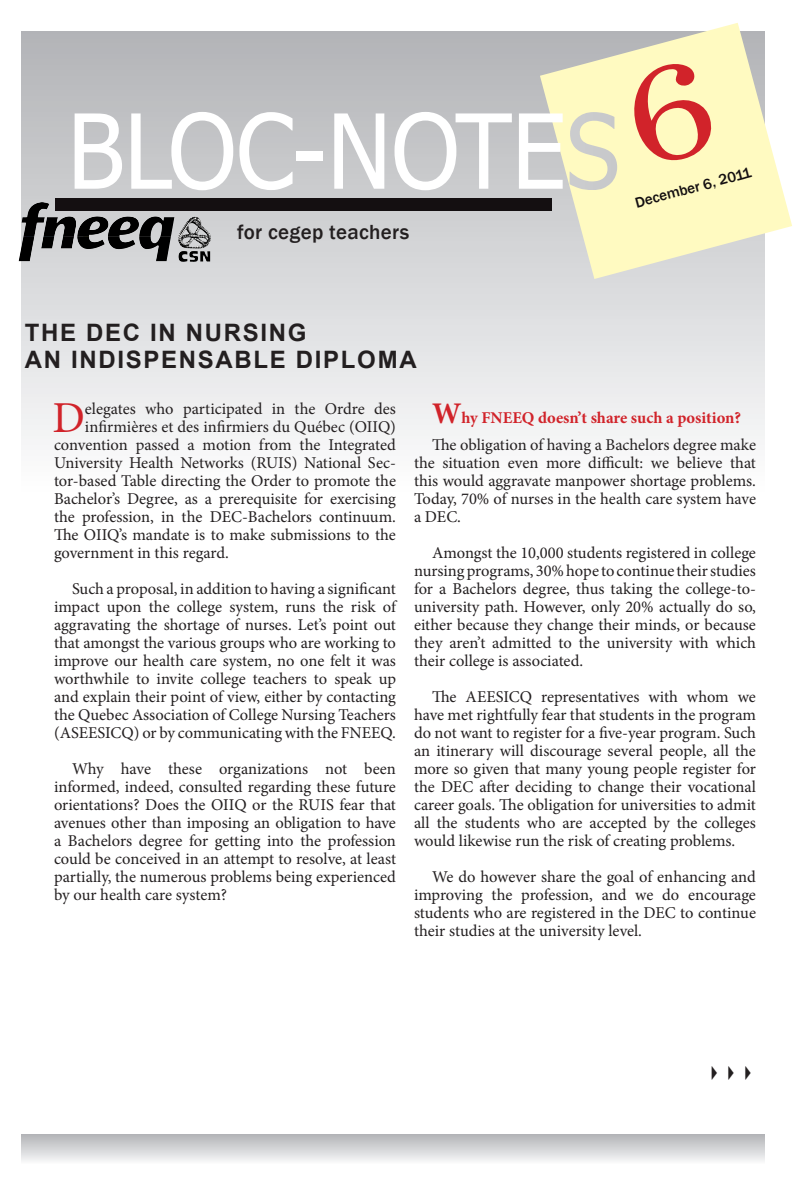
<style>
.page{position:relative;width:810px;height:1188px;background:#fff}
.page>*{position:absolute;margin:0;border:0;box-sizing:border-box;transform-origin:0 0}
.t1{font:103.5px "Tahoma";color:#fff;scale:.93 1}
.Paragraphe_1_-_Lettr{font:44.25px "Minion Pro";color:#d1232a}
.t2{font:700 24px "Arial";letter-spacing:.07em;color:#231f20}
.Paragraphe_1{font:22.5px "Webdings";color:#231f20;scale:.75 1}
.t3{font:500 21px "Franklin Gothic";letter-spacing:.015em;color:#231f20}
.Paragraphe_1-2{font:16.5px/18px "Minion Pro";color:#231f20;text-align:justify}
.Paragraphe_1_-_Lettr-2{font:16.5px "Minion Pro";letter-spacing:-.005em;color:#231f20}
.Paragraphe_1-3{font:700 16.5px "Minion Pro";color:#d1232a}
.t4{font:500 15px "Franklin Gothic";color:#140f11}
.s1{font-size:30px}
</style>
<div class="page">
<div style="left:21px;top:32px;width:744px;height:463px;background:linear-gradient(to bottom,#aeb0b3,#fcfcfc)"></div>
<svg style="left:540px;top:23px;width:252px;height:256px;background:#f0edcb"></svg>
<div style="left:56px;top:198px;width:496px;height:13px;background:#140f11"></div>
<img style="left:19px;top:202px;width:77px;height:59px">
<div style="left:21px;top:1134px;width:744px;height:30px;background:linear-gradient(to bottom,#b2b3b6,#f7f8f8)"></div>
<div style="left:623px;top:58px;width:95px;height:110px;background:#fffac1"></div>
<p class="t1" style="left:68px;top:82px;width:595px">BLOC-NOTES</p>
<p class="t3" style="left:237px;top:219px;width:174px">for cegep teachers</p>
<p class="t4" style="left:633px;top:194px;width:121px;rotate:-15deg">December 6, 2011</p>
<p class="t2" style="left:25px;top:317px;width:283px">THE DEC IN NURSING</p>
<p class="t2" style="left:25px;top:344px;width:393px">AN INDISPENSABLE DIPLOMA</p>
<p class="Paragraphe_1_-_Lettr" style="left:52px;top:388px;width:34px">D</p>
<p class="Paragraphe_1_-_Lettr-2" style="left:85px;top:398px;width:313px">elegates who participated in the Ordre des</p>
<p class="Paragraphe_1_-_Lettr-2" style="left:85px;top:416px;width:313px">infirmières et des infirmiers du Québec (OIIQ)</p>
<p class="Paragraphe_1_-_Lettr-2" style="left:54px;top:434px;width:343px">convention passed a motion from the Integrated</p>
<p class="Paragraphe_1_-_Lettr-2" style="left:54px;top:452px;width:344px">University Health Networks (RUIS) National Sec-</p>
<p class="Paragraphe_1_-_Lettr-2" style="left:54px;top:470px;width:344px">tor-based Table directing the Order to promote the</p>
<p class="Paragraphe_1_-_Lettr-2" style="left:54px;top:488px;width:344px">Bachelor’s Degree, as a prerequisite for exercising</p>
<p class="Paragraphe_1_-_Lettr-2" style="left:54px;top:506px;width:343px">the profession, in the DEC-Bachelors continuum.</p>
<p class="Paragraphe_1_-_Lettr-2" style="left:54px;top:524px;width:343px">The OIIQ’s mandate is to make submissions to the</p>
<p class="Paragraphe_1_-_Lettr-2" style="left:54px;top:542px;width:176px">government in this regard.</p>
<p class="Paragraphe_1-2" style="left:54px;top:580px;width:344px;text-indent:18px">Such a proposal, in addition to having a significant impact upon the college system, runs the risk of aggravating the shortage of nurses. Let’s point out that amongst the various groups who are working to improve our health care system, no one felt it was worthwhile to invite college teachers to speak up and explain their point of view, either by contacting the Quebec Association of College Nursing Teachers (ASEESICQ) or by communicating with the FNEEQ.</p>
<p class="Paragraphe_1-2" style="left:54px;top:760px;width:344px;text-indent:18px">Why have these organizations not been informed, indeed, consulted regarding these future orientations? Does the OIIQ or the RUIS fear that avenues other than imposing an obligation to have a Bachelors degree for getting into the profession could be conceived in an attempt to resolve, at least partially, the numerous problems being experienced by our health care system?</p>
<p class="Paragraphe_1-3" style="left:432px;top:406px;width:311px"><span class="s1">W</span>hy FNEEQ doesn’t share such a position?</p>
<p class="Paragraphe_1-2" style="left:414px;top:436px;width:344px;text-indent:18px">The obligation of having a Bachelors degree make the situation even more difficult: we believe that this would aggravate manpower shortage problems.<br>Today, 70% of nurses in the health care system have a DEC.</p>
<p class="Paragraphe_1-2" style="left:414px;top:544px;width:344px;text-indent:18px">Amongst the 10,000 students registered in college nursing programs, 30% hope to continue their studies for a Bachelors degree, thus taking the college-to&shy;university path. However, only 20% actually do so, either because they change their minds, or because they aren’t admitted to the university with which their college is associated.</p>
<p class="Paragraphe_1-2" style="left:414px;top:688px;width:344px;text-indent:18px">The AEESICQ representatives with whom we have met rightfully fear that students in the program do not want to register for a five-year program. Such an itinerary will discourage several people, all the more so given that many young people register for the DEC after deciding to change their vocational career goals. The obligation for universities to admit all the students who are accepted by the colleges would likewise run the risk of creating problems.</p>
<p class="Paragraphe_1-2" style="left:414px;top:868px;width:344px;text-indent:18px">We do however share the goal of enhancing and improving the profession, and we do encourage students who are registered in the DEC to continue their studies at the university level.</p>
<p class="Paragraphe_1" style="left:705px;top:1062px;width:69px">✔✔✔</p>
</div>
